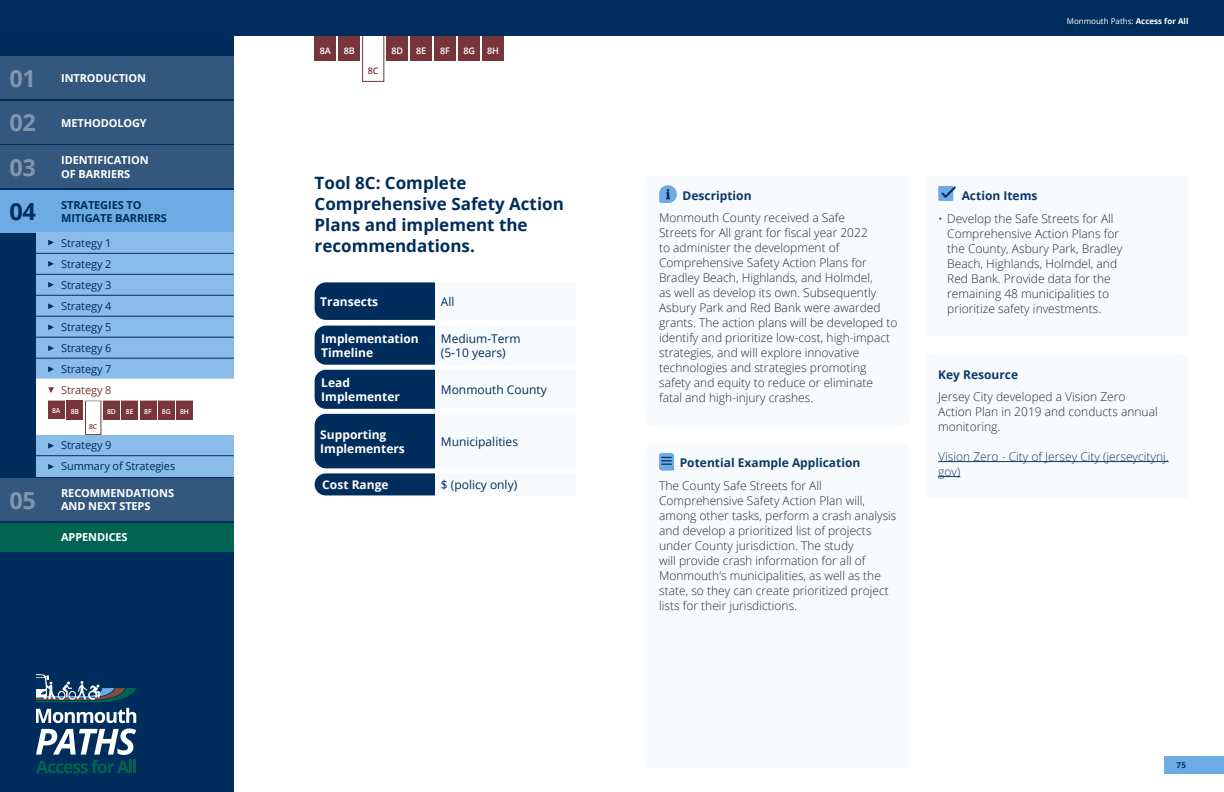
<style>
.page{position:relative;width:1224px;height:792px;background:#fff}
.page>*{position:absolute;margin:0;border:0;box-sizing:border-box;transform-origin:0 0}
._1-Chapter-NONUM{font:700 17px/21px "Open Sans";color:#002d5c}
.Body{font:300 12px/15px "Open Sans";color:#292829}
.Toolkit_Sub_heading_2{font:700 12px/14px "Open Sans";color:#fff}
.Sub_Heading{font:12px/14px "Open Sans";color:#002d5c}
.Bold_Body{font:700 12px "Open Sans";color:#0d3864}
.Body-2{font:300 12px/15px "Open Sans";color:#0d3864}
.t1{font:700 11px/13.2px "Open Sans";letter-spacing:-.01em;color:#fff}
.t2{font:11px/21px "Open Sans";letter-spacing:-.01em;color:#002d5c;text-align:justify}
.t3{font:700 11px/13.2px "Open Sans";letter-spacing:-.01em;color:#002d5c}
.t4{font:11px "Open Sans";letter-spacing:-.01em;color:#78353a}
.t5{font:600 9px "Open Sans";letter-spacing:-.01em;color:#fff}
.t6{font:600 9px "Open Sans";color:#78353a}
.t7{font:8px "Open Sans";color:#fff}
.t8{font:700 8px "Open Sans";color:#002d5c}
.t9{font:600 6.9px "Open Sans";letter-spacing:-.01em;color:#fff}
.t10{font:600 6.9px "Open Sans";color:#78353a}
.s1{font-size:23.5px;color:#8096ad}
.s2{font-weight:700}
</style>
<div class="page">
<div style="left:315px;top:282px;width:120px;height:38px;background:#002d5c"></div>
<div style="left:435px;top:282px;width:141px;height:38px;background:#f8fbfe"></div>
<div style="left:435px;top:326px;width:141px;height:39px;background:#f8fbfe"></div>
<div style="left:435px;top:370px;width:141px;height:39px;background:#f8fbfe"></div>
<div style="left:435px;top:414px;width:141px;height:54px;background:#f8fbfe"></div>
<svg style="left:315px;top:326px;width:120px;height:169px;background:#1a436d"></svg>
<div style="left:435px;top:473px;width:141px;height:22px;background:#f8fbfe"></div>
<div style="left:315px;top:14px;width:21px;height:47px;background:#78353a"></div>
<div style="left:338px;top:14px;width:22px;height:47px;background:#78353a"></div>
<div style="left:362px;top:33px;width:22px;height:49px;border:1px solid #78353a"></div>
<div style="left:386px;top:14px;width:22px;height:47px;background:#78353a"></div>
<div style="left:410px;top:14px;width:22px;height:47px;background:#78353a"></div>
<div style="left:434px;top:14px;width:22px;height:47px;background:#78353a"></div>
<div style="left:458px;top:14px;width:22px;height:47px;background:#78353a"></div>
<div style="left:482px;top:14px;width:22px;height:47px;background:#78353a"></div>
<div style="left:648px;top:176px;width:261px;height:249px;background:#f8fbfe"></div>
<div style="left:648px;top:444px;width:261px;height:323px;background:#f8fbfe"></div>
<svg style="left:659px;top:185px;width:18px;height:18px"></svg>
<div style="left:927px;top:176px;width:261px;height:160px;background:#f8fbfe"></div>
<div style="left:938px;top:186px;width:15px;height:15px;background:#6dabe4"></div>
<svg style="left:941px;top:186px;width:15px;height:12px"></svg>
<div style="left:927px;top:356px;width:261px;height:142px;background:#f8fbfe"></div>
<hr style="left:938px;top:461px;width:230px;height:1px;background:#0d3864">
<svg style="left:938px;top:476px;width:22px;height:1px"></svg>
<svg style="left:659px;top:453px;width:15px;height:18px"></svg>
<div style="left:0;top:0;width:234px;height:792px;background:#002d5c"></div>
<div style="left:0;top:0;width:612px;height:36px;background:#002e5c"></div>
<div style="left:36px;top:379px;width:198px;height:56px;background:#fff"></div>
<div style="left:48px;top:400px;width:16px;height:19px;background:#78353a"></div>
<div style="left:85px;top:400px;width:16px;height:35px;background:#fff;border:1px solid #78353a"></div>
<div style="left:103px;top:400px;width:17px;height:19px;background:#78353a"></div>
<div style="left:122px;top:400px;width:16px;height:19px;background:#78353a"></div>
<div style="left:140px;top:400px;width:16px;height:19px;background:#78353a"></div>
<div style="left:158px;top:400px;width:16px;height:19px;background:#78353a"></div>
<div style="left:176px;top:400px;width:17px;height:19px;background:#78353a"></div>
<div style="left:1164px;top:756px;width:60px;height:18px;background:#6dabe4"></div>
<div style="left:612px;top:0;width:612px;height:36px;background:#002e5c"></div>
<div style="left:0;top:190px;width:234px;height:43px;background:#6dabe4"></div>
<div style="left:36px;top:233px;width:198px;height:20px;background:#8abce9"></div>
<svg style="left:48px;top:240px;width:6px;height:5px"></svg>
<div style="left:36px;top:254px;width:198px;height:20px;background:#8abce9"></div>
<svg style="left:48px;top:261px;width:6px;height:6px"></svg>
<div style="left:36px;top:275px;width:198px;height:20px;background:#8abce9"></div>
<svg style="left:48px;top:282px;width:6px;height:6px"></svg>
<div style="left:36px;top:296px;width:198px;height:20px;background:#8abce9"></div>
<svg style="left:48px;top:303px;width:6px;height:6px"></svg>
<div style="left:36px;top:316px;width:198px;height:21px;background:#8abce9"></div>
<svg style="left:48px;top:324px;width:6px;height:6px"></svg>
<div style="left:36px;top:337px;width:198px;height:21px;background:#8abce9"></div>
<svg style="left:48px;top:345px;width:6px;height:6px"></svg>
<div style="left:36px;top:358px;width:198px;height:21px;background:#8abce9"></div>
<svg style="left:48px;top:366px;width:6px;height:6px"></svg>
<svg style="left:48px;top:387px;width:6px;height:6px"></svg>
<div style="left:36px;top:435px;width:198px;height:20px;background:#8abce9"></div>
<svg style="left:48px;top:443px;width:6px;height:6px"></svg>
<div style="left:36px;top:456px;width:198px;height:20px;background:#8abce9"></div>
<svg style="left:48px;top:464px;width:6px;height:6px"></svg>
<hr style="left:36px;top:316px;width:198px;height:1px;background:#002d5c">
<hr style="left:36px;top:337px;width:198px;height:1px;background:#002d5c">
<hr style="left:36px;top:358px;width:198px;height:1px;background:#002d5c">
<hr style="left:36px;top:400px;width:198px;height:1px;background:#fff">
<div style="left:0;top:101px;width:234px;height:43px;background:#33577d"></div>
<div style="left:0;top:146px;width:234px;height:42px;background:#33577d"></div>
<div style="left:0;top:57px;width:234px;height:42px;background:#33577d"></div>
<div style="left:0;top:523px;width:234px;height:28px;background:#006450"></div>
<div style="left:0;top:478px;width:234px;height:43px;background:#33577d"></div>
<svg style="left:36px;top:674px;width:100px;height:49px"></svg>
<svg style="left:36px;top:729px;width:100px;height:44px"></svg>
<div style="left:67px;top:400px;width:16px;height:19px;background:#78353a"></div>
<p class="t1" style="left:9px;top:71px;width:138px"><span class="s1">01</span> INTRODUCTION</p>
<p class="t1" style="left:9px;top:116px;width:139px"><span class="s1">02</span> METHODOLOGY</p>
<p class="t1" style="left:9px;top:154px;width:141px;text-indent:52px">IDENTIFICATION<br><sup>03</sup> OF BARRIERS</p>
<p class="t3" style="left:9px;top:198px;width:159px;text-indent:52px">STRATEGIES TO<br><sup>04</sup> MITIGATE BARRIERS</p>
<p class="t2" style="left:61px;top:232px;width:52px">Strategy 1<br>Strategy 2<br>Strategy 3<br>Strategy 4<br>Strategy 5<br>Strategy 6<br>Strategy 7</p>
<p class="t4" style="left:61px;top:382px;width:52px">Strategy 8</p>
<p class="t9" style="left:52px;top:406px;width:10px">8A</p>
<p class="t9" style="left:71px;top:407px;width:10px">8B</p>
<p class="t10" style="left:89px;top:422px;width:10px">8C</p>
<p class="t9" style="left:107px;top:407px;width:10px">8D</p>
<p class="t9" style="left:126px;top:407px;width:9px">8E</p>
<p class="t9" style="left:144px;top:407px;width:9px">8F</p>
<p class="t9" style="left:162px;top:407px;width:10px">8G</p>
<p class="t9" style="left:180px;top:407px;width:10px">8H</p>
<p class="t2" style="left:61px;top:435px;width:116px">Strategy 9<br>Summary of Strategies</p>
<p class="t1" style="left:9px;top:486px;width:166px;text-indent:52px">RECOMMENDATIONS<br><sup>05</sup> AND NEXT STEPS</p>
<p class="t1" style="left:61px;top:530px;width:68px">APPENDICES</p>
<p class="t5" style="left:320px;top:45px;width:12px">8A</p>
<p class="t5" style="left:344px;top:45px;width:12px">8B</p>
<p class="t6" style="left:368px;top:65px;width:12px">8C</p>
<p class="t5" style="left:391px;top:45px;width:13px">8D</p>
<p class="t5" style="left:416px;top:45px;width:12px">8E</p>
<p class="t5" style="left:440px;top:45px;width:11px">8F</p>
<p class="t5" style="left:463px;top:45px;width:13px">8G</p>
<p class="t5" style="left:487px;top:45px;width:13px">8H</p>
<p class="_1-Chapter-NONUM" style="left:315px;top:172px;width:251px">Tool 8C: Complete<br>Comprehensive Safety Action<br>Plans and implement the recommendations.</p>
<p class="Toolkit_Sub_heading_2" style="left:320px;top:294px;width:59px">Transects</p>
<p class="Sub_Heading" style="left:441px;top:294px;width:15px">All</p>
<p class="Toolkit_Sub_heading_2" style="left:321px;top:331px;width:99px">Implementation<br>Timeline</p>
<p class="Sub_Heading" style="left:441px;top:331px;width:81px">Medium-Term (5-10 years)</p>
<p class="Toolkit_Sub_heading_2" style="left:321px;top:375px;width:80px">Lead<br>Implementer</p>
<p class="Sub_Heading" style="left:441px;top:382px;width:107px">Monmouth County</p>
<p class="Toolkit_Sub_heading_2" style="left:320px;top:427px;width:86px">Supporting<br>Implementers</p>
<p class="Sub_Heading" style="left:441px;top:434px;width:79px">Municipalities</p>
<p class="Toolkit_Sub_heading_2" style="left:322px;top:477px;width:68px">Cost Range</p>
<p class="Sub_Heading" style="left:441px;top:477px;width:78px">$ (policy only)</p>
<p class="t7" style="left:1066px;top:16px;width:123px">Monmouth Paths: <span class="s2">Access for All</span></p>
<p class="Bold_Body" style="left:682px;top:187px;width:70px">Description</p>
<p class="Body" style="left:659px;top:210px;width:240px">Monmouth County received a Safe<br>Streets for All grant for fiscal year 2022<br>to administer the development of Comprehensive Safety Action Plans for Bradley Beach, Highlands, and Holmdel,<br>as well as develop its own. Subsequently Asbury Park and Red Bank were awarded grants. The action plans will be developed to identify and prioritize low-cost, high-impact strategies, and will explore innovative technologies and strategies promoting safety and equity to reduce or eliminate fatal and high-injury crashes.</p>
<p class="Bold_Body" style="left:679px;top:455px;width:182px">Potential Example Application</p>
<p class="Body" style="left:659px;top:478px;width:239px">The County Safe Streets for All Comprehensive Safety Action Plan will, among other tasks, perform a crash analysis and develop a prioritized list of projects under County jurisdiction. The study<br>will provide crash information for all of Monmouth’s municipalities, as well as the state, so they can create prioritized project lists for their jurisdictions.</p>
<p class="Bold_Body" style="left:961px;top:187px;width:77px">Action Items</p>
<p class="Body" style="left:947px;top:211px;width:177px;text-indent:-9px">• Develop the Safe Streets for All<br>Comprehensive Action Plans for the County, Asbury Park, Bradley<br>Beach, Highlands, Holmdel, and<br>Red Bank. Provide data for the remaining 48 municipalities to prioritize safety investments.</p>
<p class="Bold_Body" style="left:938px;top:366px;width:82px">Key Resource</p>
<p class="Body" style="left:938px;top:389px;width:221px">Jersey City developed a Vision Zero<br>Action Plan in 2019 and conducts annual monitoring.</p>
<p class="Body-2" style="left:938px;top:449px;width:232px">Vision Zero - City of Jersey City (jerseycitynj. gov)</p>
<p class="t8" style="left:1176px;top:760px;width:11px">75</p>
</div>
